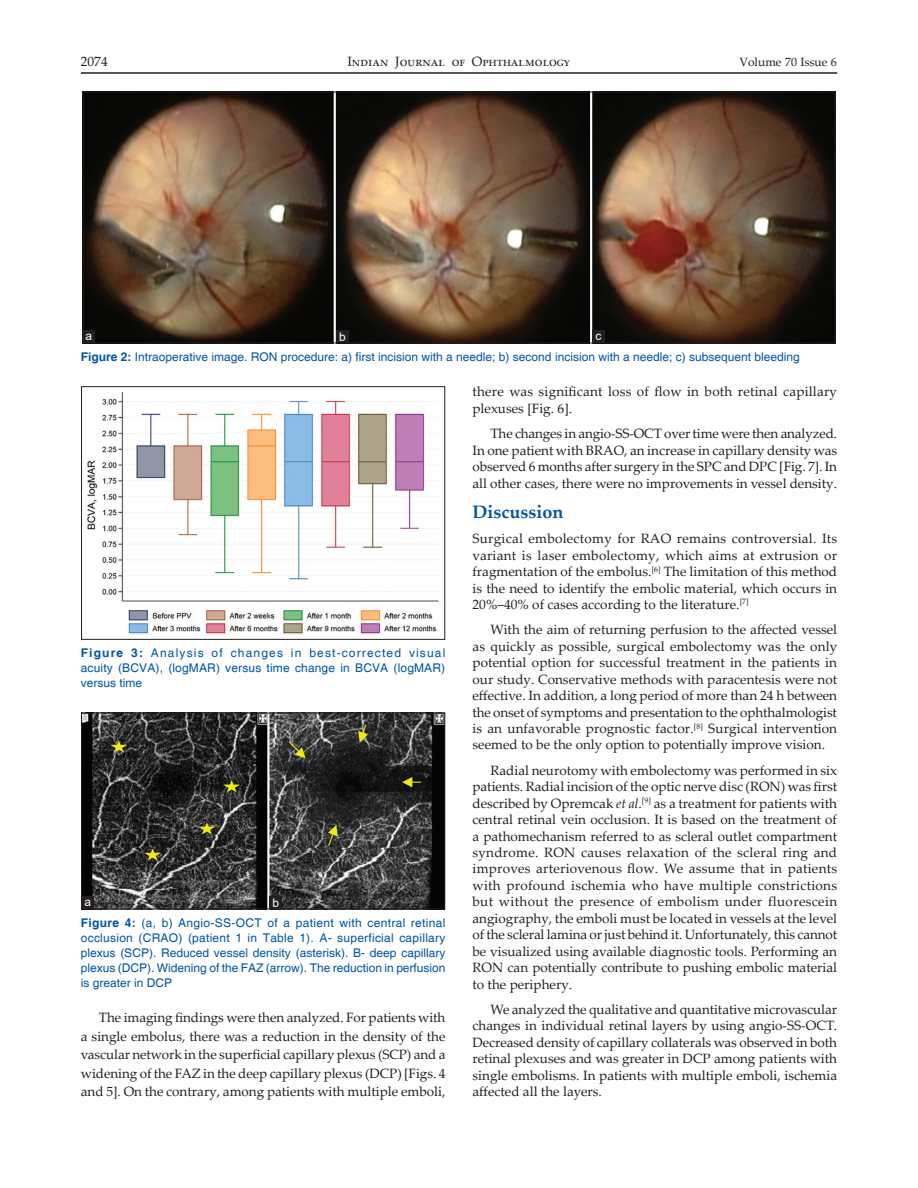
<style>
.page{position:relative;width:918px;height:1188px;background:#fff}
.page>*{position:absolute;margin:0;border:0;box-sizing:border-box;transform-origin:0 0}
.t1{font:700 18px "Palatino Linotype";color:#0155a5}
.TX{font:13.5px/16.5px "Palatino Linotype";color:#231f20;text-align:justify}
.TXFL{font:13.5px/16.5px "Palatino Linotype";color:#231f20;text-align:justify}
.J_RH{font:13.5px "Palatino Linotype";color:#231f20}
.FGC{font:12px/15px "Helvetica";color:#0155a5;text-align:justify}
.J_RH-2{font:12px "Palatino Linotype";color:#231f20}
.LABEL{font:12px "Arial";color:#fff}
.s1{font-weight:700}
.s2{font-style:italic}
</style>
<div class="page">
<hr style="left:81px;top:72px;width:756px;height:2px;background:#231f20">
<img style="left:87px;top:392px;width:352px;height:242px">
<div style="left:81px;top:386px;width:364px;height:254px;border:1px solid #231f20"></div>
<img style="left:85px;top:94px;width:748px;height:247px">
<div style="left:83px;top:92px;width:752px;height:251px;border:1px solid #231f20"></div>
<div style="left:592px;top:330px;width:13px;height:13px;background:#231f20"></div>
<div style="left:336px;top:330px;width:13px;height:13px;background:#231f20"></div>
<div style="left:83px;top:330px;width:12px;height:13px;background:#231f20"></div>
<img style="left:83px;top:715px;width:360px;height:192px">
<div style="left:81px;top:713px;width:364px;height:196px;border:1px solid #231f20"></div>
<div style="left:270px;top:896px;width:12px;height:13px;background:#231f20"></div>
<div style="left:81px;top:896px;width:13px;height:13px;background:#231f20"></div>
<p class="J_RH" style="left:81px;top:52px;width:28px">2074</p>
<p class="J_RH" style="left:347px;top:52px;width:225px">Indian Journal of Ophthalmology</p>
<p class="J_RH-2" style="left:739px;top:54px;width:99px">Volume 70 Issue 6</p>
<p class="LABEL" style="left:86px;top:328px;width:8px">a</p>
<p class="LABEL" style="left:339px;top:329px;width:8px">b</p>
<p class="LABEL" style="left:595px;top:328px;width:7px">c</p>
<p class="FGC" style="left:81px;top:350px;width:720px"><span class="s1">Figure 2:</span> Intraoperative image. RON procedure: a) first incision with a needle; b) second incision with a needle; c) subsequent bleeding</p>
<p class="FGC" style="left:81px;top:646px;width:366px"><span class="s1">Figure 3:</span> Analysis of changes in best‑corrected visual acuity (BCVA), (logMAR) versus time change in BCVA (logMAR) versus time</p>
<p class="LABEL" style="left:84px;top:894px;width:8px">a</p>
<p class="LABEL" style="left:273px;top:895px;width:8px">b</p>
<p class="FGC" style="left:81px;top:916px;width:366px"><span class="s1">Figure 4:</span> (a, b) Angio‑SS‑OCT of a patient with central retinal occlusion (CRAO) (patient 1 in Table 1). A‑ superficial capillary plexus (SCP). Reduced vessel density (asterisk). B‑ deep capillary plexus (DCP). Widening of the FAZ (arrow). The reduction in perfusion is greater in DCP</p>
<p class="TX" style="left:81px;top:1008px;width:366px;line-height:18.5px;text-indent:18px">The imaging findings were then analyzed. For patients with a single embolus, there was a reduction in the density of the vascular network in the superficial capillary plexus (SCP) and a widening of the FAZ in the deep capillary plexus (DCP) [Figs. 4 and 5]. On the contrary, among patients with multiple emboli,</p>
<p class="TX" style="left:472px;top:383px;width:366px">there was significant loss of flow in both retinal capillary plexuses [Fig. 6].</p>
<p class="TX" style="left:472px;top:425px;width:366px;text-indent:18px">The changes in angio‑SS‑OCT over time were then analyzed.<br>In one patient with BRAO, an increase in capillary density was observed 6 months after surgery in the SPC and DPC [Fig. 7]. In all other cases, there were no improvements in vessel density.</p>
<h1 class="t1" style="left:472px;top:499px;width:92px">Discussion</h1>
<p class="TXFL" style="left:472px;top:530px;width:366px">Surgical embolectomy for RAO remains controversial. Its variant is laser embolectomy, which aims at extrusion or fragmentation of the embolus.<sup>[6]</sup> The limitation of this method is the need to identify the embolic material, which occurs in 20%–40% of cases according to the literature.<sup>[7]</sup></p>
<p class="TX" style="left:472px;top:621px;width:366px;text-indent:18px">With the aim of returning perfusion to the affected vessel as quickly as possible, surgical embolectomy was the only potential option for successful treatment in the patients in our study. Conservative methods with paracentesis were not effective. In addition, a long period of more than 24 h between the onset of symptoms and presentation to the ophthalmologist is an unfavorable prognostic factor.<sup>[8]</sup> Surgical intervention seemed to be the only option to potentially improve vision.</p>
<p class="TX" style="left:472px;top:762px;width:366px;text-indent:18px">Radial neurotomy with embolectomy was performed in six patients. Radial incision of the optic nerve disc (RON) was first described by Opremcak <span class="s2">et al</span>.<sup>[9]</sup> as a treatment for patients with central retinal vein occlusion. It is based on the treatment of a pathomechanism referred to as scleral outlet compartment syndrome. RON causes relaxation of the scleral ring and improves arteriovenous flow. We assume that in patients with profound ischemia who have multiple constrictions but without the presence of embolism under fluorescein angiography, the emboli must be located in vessels at the level of the scleral lamina or just behind it. Unfortunately, this cannot be visualized using available diagnostic tools. Performing an RON can potentially contribute to pushing embolic material to the periphery.</p>
<p class="TX" style="left:472px;top:1001px;width:366px;text-indent:18px">We analyzed the qualitative and quantitative microvascular changes in individual retinal layers by using angio‑SS‑OCT.<br>Decreased density of capillary collaterals was observed in both retinal plexuses and was greater in DCP among patients with single embolisms. In patients with multiple emboli, ischemia affected all the layers.</p>
</div>
